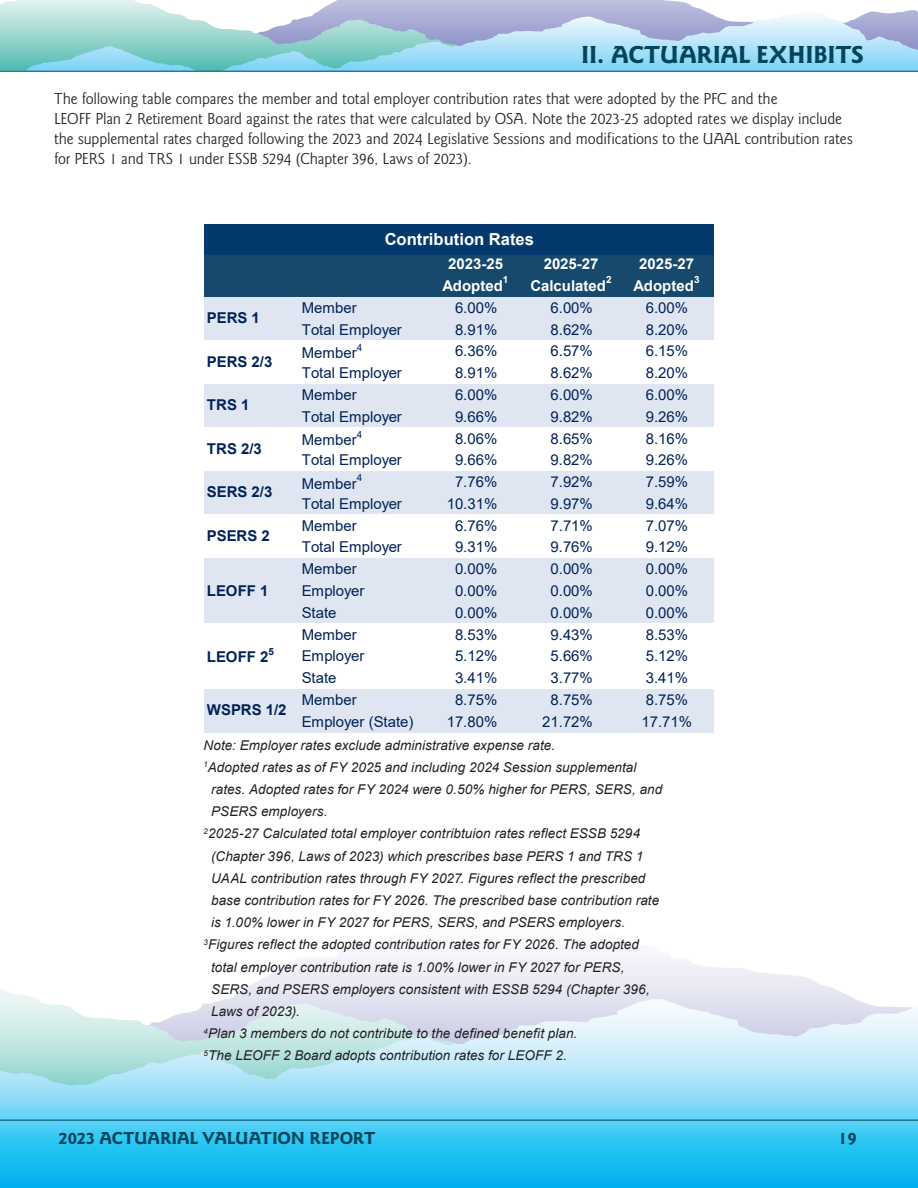
<style>
.page{position:relative;width:918px;height:1188px;background:#fff}
.page>*{position:absolute;margin:0;border:0;box-sizing:border-box;transform-origin:0 0}
.t1{font:700 25.5px "Goudy Sans Std";letter-spacing:-.01em;color:#00465c}
.t2{font:700 18px "Goudy Sans Std";letter-spacing:-.01em;color:#00465c}
.t3{font:16.5px/19.8px "Goudy Sans Std";letter-spacing:-.005em;color:#231f20}
.t4{font:700 16.5px "Arial";color:#fff}
.t5{font:15px "Arial";color:#002258}
.t6{font:700 15px "Arial";color:#002258}
.t7{font:700 15px/21.9px "Arial";color:#fff;text-align:center}
.t8{font:italic 13.5px "Arial";letter-spacing:.005em;color:#231f20}
.t9{font:9.9px "Arial";color:#002258}
.t10{font:700 9.9px "Arial";color:#fff}
.t11{font:700 9.9px "Arial";color:#002258}
</style>
<div class="page">
<svg style="left:516px;top:0;width:402px;height:71px"></svg>
<svg style="left:0;top:0;width:516px;height:71px"></svg>
<svg style="left:575px;top:10px;width:237px;height:31px"></svg>
<svg style="left:0;top:956px;width:918px;height:232px"></svg>
<svg style="left:0;top:1004px;width:758px;height:184px"></svg>
<svg style="left:262px;top:999px;width:393px;height:81px"></svg>
<hr style="left:0;top:71px;width:918px;height:1px;background:#00465c">
<hr style="left:0;top:1120px;width:918px;height:1px;background:#00465c">
<div style="left:205px;top:224px;width:509px;height:31px;background:#03396c"></div>
<div style="left:205px;top:255px;width:509px;height:42px;background:#17496c"></div>
<div style="left:205px;top:297px;width:509px;height:43px;background:#dfe5f1"></div>
<div style="left:205px;top:384px;width:509px;height:44px;background:#dfe5f1"></div>
<div style="left:205px;top:427px;width:509px;height:44px;background:#fff"></div>
<div style="left:205px;top:471px;width:509px;height:44px;background:#dfe5f1"></div>
<div style="left:205px;top:558px;width:509px;height:66px;background:#dfe5f1"></div>
<div style="left:205px;top:623px;width:509px;height:66px;background:#fff"></div>
<div style="left:205px;top:689px;width:509px;height:43px;background:#dfe5f1"></div>
<h1 class="t1" style="left:581px;top:40px;width:64px">II. ACTUARIAL</h1>
<h1 class="t1" style="left:756px;top:40px;width:84px">EXHIBITS</h1>
<p class="t3" style="left:54px;top:89px;width:800px">The following table compares the member and total employer contribution rates that were adopted by the PFC and the<br>LEOFF Plan 2 Retirement Board against the rates that were calculated by OSA. Note the 2023-25 adopted rates we display include the supplemental rates charged following the 2023 and 2024 Legislative Sessions and modifications to the UAAL contribution rates for PERS 1 and TRS 1 under ESSB 5294 (Chapter 396, Laws of 2023).</p>
<p class="t6" style="left:207px;top:307px;width:55px">PERS 1</p>
<p class="t6" style="left:207px;top:351px;width:67px">PERS 2/3</p>
<p class="t6" style="left:207px;top:394px;width:44px">TRS 1</p>
<p class="t6" style="left:207px;top:438px;width:57px">TRS 2/3</p>
<p class="t6" style="left:207px;top:482px;width:67px">SERS 2/3</p>
<p class="t6" style="left:207px;top:525px;width:64px">PSERS 2</p>
<p class="t6" style="left:207px;top:580px;width:63px">LEOFF 1</p>
<p class="t6" style="left:207px;top:646px;width:63px">LEOFF 2</p>
<p class="t11" style="left:269px;top:644px;width:7px">5</p>
<p class="t6" style="left:207px;top:699px;width:81px">WSPRS 1/2</p>
<p class="t4" style="left:385px;top:227px;width:151px">Contribution Rates</p>
<p class="t7" style="left:443px;top:253px;width:62px">2023-25<br>Adopted</p>
<p class="t10" style="left:503px;top:273px;width:7px">1</p>
<p class="t7" style="left:530px;top:253px;width:77px">2025-27<br>Calculated</p>
<p class="t10" style="left:606px;top:273px;width:7px">2</p>
<p class="t7" style="left:634px;top:253px;width:62px">2025-27<br>Adopted</p>
<p class="t10" style="left:694px;top:273px;width:7px">3</p>
<p class="t5" style="left:302px;top:297px;width:57px">Member</p>
<p class="t5" style="left:455px;top:297px;width:44px">6.00%</p>
<p class="t5" style="left:551px;top:297px;width:44px">6.00%</p>
<p class="t5" style="left:646px;top:297px;width:44px">6.00%</p>
<p class="t5" style="left:302px;top:319px;width:102px">Total Employer</p>
<p class="t5" style="left:455px;top:319px;width:44px">8.91%</p>
<p class="t5" style="left:551px;top:319px;width:44px">8.62%</p>
<p class="t5" style="left:646px;top:319px;width:44px">8.20%</p>
<p class="t5" style="left:302px;top:342px;width:57px">Member</p>
<p class="t9" style="left:357px;top:340px;width:7px">4</p>
<p class="t5" style="left:455px;top:341px;width:44px">6.36%</p>
<p class="t5" style="left:551px;top:341px;width:44px">6.57%</p>
<p class="t5" style="left:646px;top:341px;width:44px">6.15%</p>
<p class="t5" style="left:302px;top:363px;width:102px">Total Employer</p>
<p class="t5" style="left:455px;top:363px;width:44px">8.91%</p>
<p class="t5" style="left:551px;top:363px;width:44px">8.62%</p>
<p class="t5" style="left:646px;top:363px;width:44px">8.20%</p>
<p class="t5" style="left:302px;top:384px;width:57px">Member</p>
<p class="t5" style="left:455px;top:384px;width:44px">6.00%</p>
<p class="t5" style="left:551px;top:384px;width:44px">6.00%</p>
<p class="t5" style="left:646px;top:384px;width:44px">6.00%</p>
<p class="t5" style="left:302px;top:406px;width:102px">Total Employer</p>
<p class="t5" style="left:455px;top:406px;width:44px">9.66%</p>
<p class="t5" style="left:551px;top:406px;width:44px">9.82%</p>
<p class="t5" style="left:646px;top:406px;width:44px">9.26%</p>
<p class="t5" style="left:302px;top:430px;width:57px">Member</p>
<p class="t9" style="left:357px;top:428px;width:7px">4</p>
<p class="t5" style="left:455px;top:428px;width:44px">8.06%</p>
<p class="t5" style="left:551px;top:428px;width:44px">8.65%</p>
<p class="t5" style="left:646px;top:428px;width:44px">8.16%</p>
<p class="t5" style="left:302px;top:450px;width:102px">Total Employer</p>
<p class="t5" style="left:455px;top:450px;width:44px">9.66%</p>
<p class="t5" style="left:551px;top:450px;width:44px">9.82%</p>
<p class="t5" style="left:646px;top:450px;width:44px">9.26%</p>
<p class="t5" style="left:302px;top:473px;width:57px">Member</p>
<p class="t9" style="left:357px;top:471px;width:7px">4</p>
<p class="t5" style="left:455px;top:472px;width:44px">7.76%</p>
<p class="t5" style="left:551px;top:472px;width:44px">7.92%</p>
<p class="t5" style="left:646px;top:472px;width:44px">7.59%</p>
<p class="t5" style="left:302px;top:493px;width:102px">Total Employer</p>
<p class="t5" style="left:447px;top:493px;width:52px">10.31%</p>
<p class="t5" style="left:551px;top:493px;width:44px">9.97%</p>
<p class="t5" style="left:646px;top:493px;width:44px">9.64%</p>
<p class="t5" style="left:302px;top:515px;width:57px">Member</p>
<p class="t5" style="left:455px;top:515px;width:44px">6.76%</p>
<p class="t5" style="left:551px;top:515px;width:44px">7.71%</p>
<p class="t5" style="left:646px;top:515px;width:44px">7.07%</p>
<p class="t5" style="left:302px;top:537px;width:102px">Total Employer</p>
<p class="t5" style="left:455px;top:537px;width:44px">9.31%</p>
<p class="t5" style="left:551px;top:537px;width:44px">9.76%</p>
<p class="t5" style="left:646px;top:537px;width:44px">9.12%</p>
<p class="t5" style="left:302px;top:559px;width:57px">Member</p>
<p class="t5" style="left:455px;top:559px;width:44px">0.00%</p>
<p class="t5" style="left:551px;top:559px;width:44px">0.00%</p>
<p class="t5" style="left:646px;top:559px;width:44px">0.00%</p>
<p class="t5" style="left:302px;top:580px;width:64px">Employer</p>
<p class="t5" style="left:455px;top:580px;width:44px">0.00%</p>
<p class="t5" style="left:551px;top:580px;width:44px">0.00%</p>
<p class="t5" style="left:646px;top:580px;width:44px">0.00%</p>
<p class="t5" style="left:302px;top:602px;width:36px">State</p>
<p class="t5" style="left:455px;top:602px;width:44px">0.00%</p>
<p class="t5" style="left:551px;top:602px;width:44px">0.00%</p>
<p class="t5" style="left:646px;top:602px;width:44px">0.00%</p>
<p class="t5" style="left:302px;top:624px;width:57px">Member</p>
<p class="t5" style="left:455px;top:624px;width:44px">8.53%</p>
<p class="t5" style="left:551px;top:624px;width:44px">9.43%</p>
<p class="t5" style="left:646px;top:624px;width:44px">8.53%</p>
<p class="t5" style="left:302px;top:646px;width:64px">Employer</p>
<p class="t5" style="left:455px;top:646px;width:44px">5.12%</p>
<p class="t5" style="left:551px;top:646px;width:44px">5.66%</p>
<p class="t5" style="left:646px;top:646px;width:44px">5.12%</p>
<p class="t5" style="left:302px;top:668px;width:36px">State</p>
<p class="t5" style="left:455px;top:668px;width:44px">3.41%</p>
<p class="t5" style="left:551px;top:668px;width:44px">3.77%</p>
<p class="t5" style="left:646px;top:668px;width:44px">3.41%</p>
<p class="t5" style="left:302px;top:689px;width:57px">Member</p>
<p class="t5" style="left:455px;top:689px;width:44px">8.75%</p>
<p class="t5" style="left:551px;top:689px;width:44px">8.75%</p>
<p class="t5" style="left:646px;top:689px;width:44px">8.75%</p>
<p class="t5" style="left:302px;top:711px;width:113px">Employer (State)</p>
<p class="t5" style="left:447px;top:711px;width:52px">17.80%</p>
<p class="t5" style="left:542px;top:711px;width:52px">21.72%</p>
<p class="t5" style="left:642px;top:711px;width:52px">17.71%</p>
<p class="t8" style="left:204px;top:736px;width:353px">Note: Employer rates exclude administrative expense rate.</p>
<p class="t8" style="left:204px;top:758px;width:434px"><sup>1</sup>Adopted rates as of FY 2025 and including 2024 Session supplemental</p>
<p class="t8" style="left:211px;top:781px;width:453px">rates. Adopted rates for FY 2024 were 0.50% higher for PERS, SERS, and</p>
<p class="t8" style="left:211px;top:803px;width:118px">PSERS employers.</p>
<p class="t8" style="left:204px;top:825px;width:438px"><sup>2</sup>2025-27 Calculated total employer contribtuion rates reflect ESSB 5294</p>
<p class="t8" style="left:211px;top:847px;width:434px">(Chapter 396, Laws of 2023) which prescribes base PERS 1 and TRS 1</p>
<p class="t8" style="left:211px;top:869px;width:436px">UAAL contribution rates through FY 2027. Figures reflect the prescribed</p>
<p class="t8" style="left:211px;top:892px;width:450px">base contribution rates for FY 2026. The prescribed base contribution rate</p>
<p class="t8" style="left:211px;top:914px;width:416px">is 1.00% lower in FY 2027 for PERS, SERS, and PSERS employers.</p>
<p class="t8" style="left:204px;top:936px;width:437px"><sup>3</sup>Figures reflect the adopted contribution rates for FY 2026. The adopted</p>
<p class="t8" style="left:211px;top:958px;width:415px">total employer contribution rate is 1.00% lower in FY 2027 for PERS,</p>
<p class="t8" style="left:211px;top:980px;width:440px">SERS, and PSERS employers consistent with ESSB 5294 (Chapter 396,</p>
<p class="t8" style="left:211px;top:1003px;width:90px">Laws of 2023).</p>
<p class="t8" style="left:204px;top:1025px;width:375px"><sup>4</sup>Plan 3 members do not contribute to the defined benefit plan.</p>
<p class="t8" style="left:204px;top:1047px;width:365px"><sup>5</sup>The LEOFF 2 Board adopts contribution rates for LEOFF 2.</p>
<h2 class="t2" style="left:58px;top:1128px;width:318px">2023 ACTUARIAL VALUATION REPORT</h2>
<h2 class="t2" style="left:838px;top:1128px;width:20px">19</h2>
</div>
